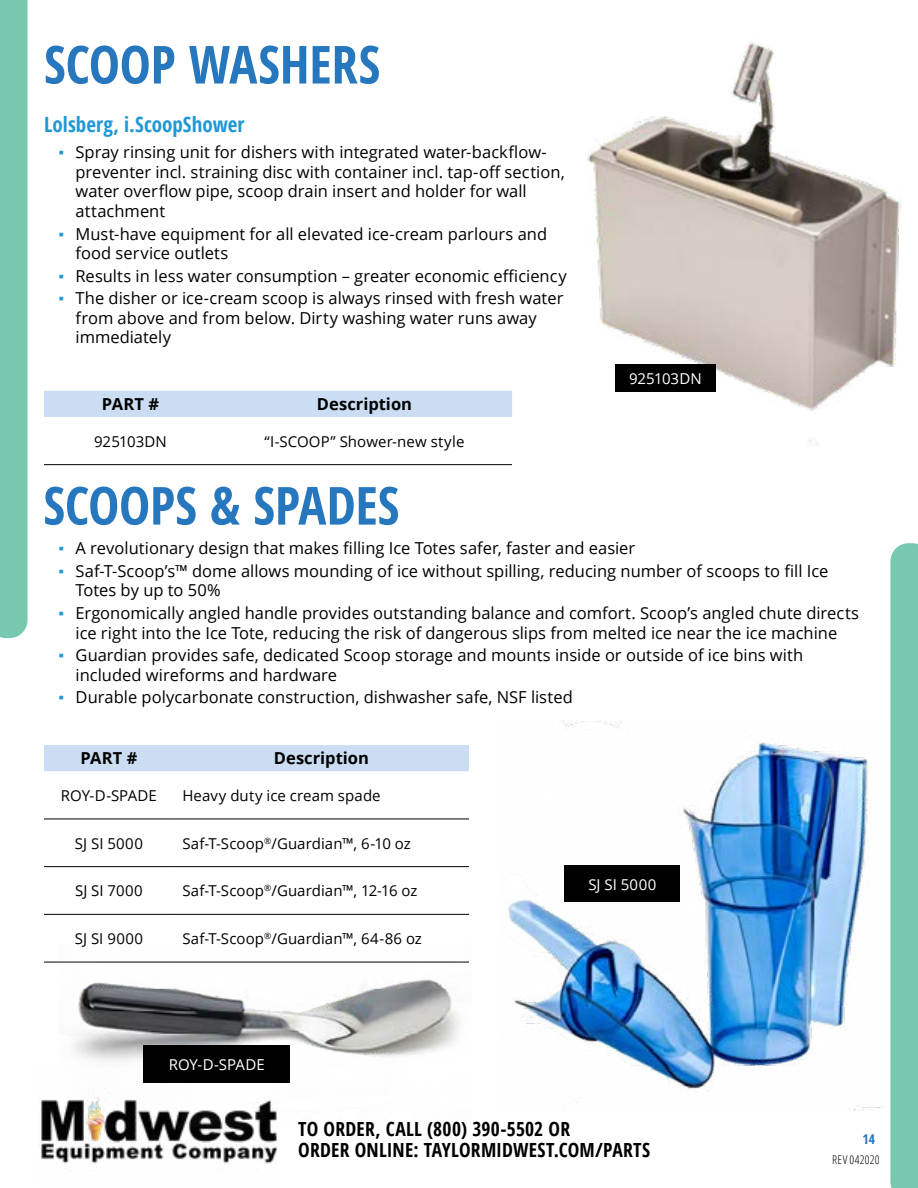
<style>
.page{position:relative;width:918px;height:1188px;background:#fff}
.page>*{position:absolute;margin:0;border:0;box-sizing:border-box;transform-origin:0 0}
.t1{font:700 52.5px "Open Sans Condensed";letter-spacing:-.005em;color:#2677bd}
.t2{font:700 21px "Open Sans Condensed";letter-spacing:.005em;color:#2098d5}
.t3{font:700 19.5px/21px "Open Sans Condensed";letter-spacing:.01em;color:#000}
.t4{font:16.5px/19.5px "Open Sans";color:#000}
.t5{font:700 16.5px "Open Sans";color:#000}
.t6{font:15px "Open Sans";letter-spacing:.005em;color:#000}
.t7{font:15px "Open Sans";letter-spacing:.005em;color:#fff}
.t8{font:700 13.5px "Open Sans Condensed";color:#2677bd}
.t9{font:300 12px "Open Sans Condensed";letter-spacing:.02em;color:#000}
.s1{font-family:"Tahoma";color:#2098d5}
</style>
<div class="page">
<img style="left:39px;top:1099px;width:239px;height:65px">
<div style="left:0;top:0;width:28px;height:638px;background:#76c8af"></div>
<svg style="left:890px;top:543px;width:28px;height:645px;background:#7fcbb4"></svg>
<div style="left:44px;top:391px;width:468px;height:26px;background:#caddf2"></div>
<hr style="left:44px;top:464px;width:173px;height:1px;background:#000">
<hr style="left:217px;top:464px;width:295px;height:1px;background:#000">
<div style="left:44px;top:745px;width:425px;height:26px;background:#caddf2"></div>
<hr style="left:44px;top:819px;width:130px;height:1px;background:#000">
<hr style="left:174px;top:819px;width:295px;height:1px;background:#000">
<hr style="left:44px;top:866px;width:130px;height:1px;background:#000">
<hr style="left:174px;top:866px;width:295px;height:1px;background:#000">
<hr style="left:44px;top:914px;width:130px;height:1px;background:#000">
<hr style="left:174px;top:914px;width:295px;height:1px;background:#000">
<hr style="left:44px;top:962px;width:130px;height:1px;background:#000">
<img style="left:508px;top:721px;width:373px;height:390px">
<img style="left:58px;top:961px;width:411px;height:166px">
<div style="left:144px;top:1045px;width:146px;height:37px;background:#000"></div>
<img style="left:587px;top:42px;width:314px;height:403px">
<div style="left:615px;top:364px;width:101px;height:28px;background:#000"></div>
<div style="left:565px;top:866px;width:115px;height:36px;background:#000"></div>
<h1 class="t1" style="left:44px;top:28px;width:338px">SCOOP WASHERS</h1>
<p class="t2" style="left:44px;top:110px;width:202px">Lolsberg, i.ScoopShower</p>
<p class="t4" style="left:75px;top:142px;width:491px;text-indent:-17px"><span class="s1">▪</span> Spray rinsing unit for dishers with integrated water-backflow&shy;preventer incl. straining disc with container incl. tap-off section, water overflow pipe, scoop drain insert and holder for wall attachment</p>
<p class="t4" style="left:76px;top:223px;width:473px;text-indent:-17px"><span class="s1">▪</span> Must-have equipment for all elevated ice-cream parlours and food service outlets</p>
<p class="t4" style="left:59px;top:266px;width:510px"><span class="s1">▪</span> Results in less water consumption – greater economic efficiency</p>
<p class="t4" style="left:76px;top:288px;width:489px;text-indent:-17px"><span class="s1">▪</span> The disher or ice-cream scoop is always rinsed with fresh water from above and from below. Dirty washing water runs away immediately</p>
<p class="t5" style="left:102px;top:393px;width:59px">PART #</p>
<p class="t5" style="left:317px;top:393px;width:97px">Description</p>
<p class="t6" style="left:94px;top:431px;width:74px">925103DN</p>
<p class="t6" style="left:264px;top:431px;width:202px">“I-SCOOP” Shower-new style</p>
<h1 class="t1" style="left:43px;top:469px;width:357px">SCOOPS &amp; SPADES</h1>
<p class="t7" style="left:629px;top:368px;width:74px">925103DN</p>
<p class="t4" style="left:58px;top:538px;width:578px"><span class="s1">▪</span> A revolutionary design that makes filling Ice Totes safer, faster and easier</p>
<p class="t4" style="left:76px;top:561px;width:754px;text-indent:-17px"><span class="s1">▪</span> Saf-T-Scoop’s™ dome allows mounding of ice without spilling, reducing number of scoops to fill Ice<br>Totes by up to 50%</p>
<p class="t4" style="left:59px;top:603px;width:802px;text-align:center"><span class="s1">▪</span> Ergonomically angled handle provides outstanding balance and comfort. Scoop’s angled chute directs ice right into the Ice Tote, reducing the risk of dangerous slips from melted ice near the ice machine</p>
<p class="t4" style="left:76px;top:645px;width:729px;text-indent:-17px"><span class="s1">▪</span> Guardian provides safe, dedicated Scoop storage and mounts inside or outside of ice bins with included wireforms and hardware</p>
<p class="t4" style="left:59px;top:687px;width:516px"><span class="s1">▪</span> Durable polycarbonate construction, dishwasher safe, NSF listed</p>
<p class="t5" style="left:80px;top:747px;width:59px">PART #</p>
<p class="t5" style="left:274px;top:747px;width:97px">Description</p>
<p class="t6" style="left:61px;top:785px;width:97px">ROY-D-SPADE</p>
<p class="t6" style="left:182px;top:785px;width:200px">Heavy duty ice cream spade</p>
<p class="t6" style="left:75px;top:833px;width:69px">SJ SI 5000</p>
<p class="t6" style="left:182px;top:833px;width:230px">Saf-T-Scoop<sup>®</sup>/Guardian™, 6-10 oz</p>
<p class="t6" style="left:75px;top:881px;width:69px">SJ SI 7000</p>
<p class="t6" style="left:182px;top:881px;width:237px">Saf-T-Scoop<sup>®</sup>/Guardian™, 12-16 oz</p>
<p class="t6" style="left:75px;top:928px;width:70px">SJ SI 9000</p>
<p class="t6" style="left:182px;top:928px;width:241px">Saf-T-Scoop<sup>®</sup>/Guardian™, 64-86 oz</p>
<p class="t7" style="left:169px;top:1054px;width:97px">ROY-D-SPADE</p>
<p class="t7" style="left:588px;top:874px;width:69px">SJ SI 5000</p>
<p class="t3" style="left:298px;top:1118px;width:353px">TO ORDER, CALL (800) 390-5502 OR<br>ORDER ONLINE: TAYLORMIDWEST.COM/PARTS</p>
<p class="t8" style="left:863px;top:1130px;width:14px">14</p>
<p class="t9" style="left:832px;top:1152px;width:49px">REV 042020</p>
</div>
